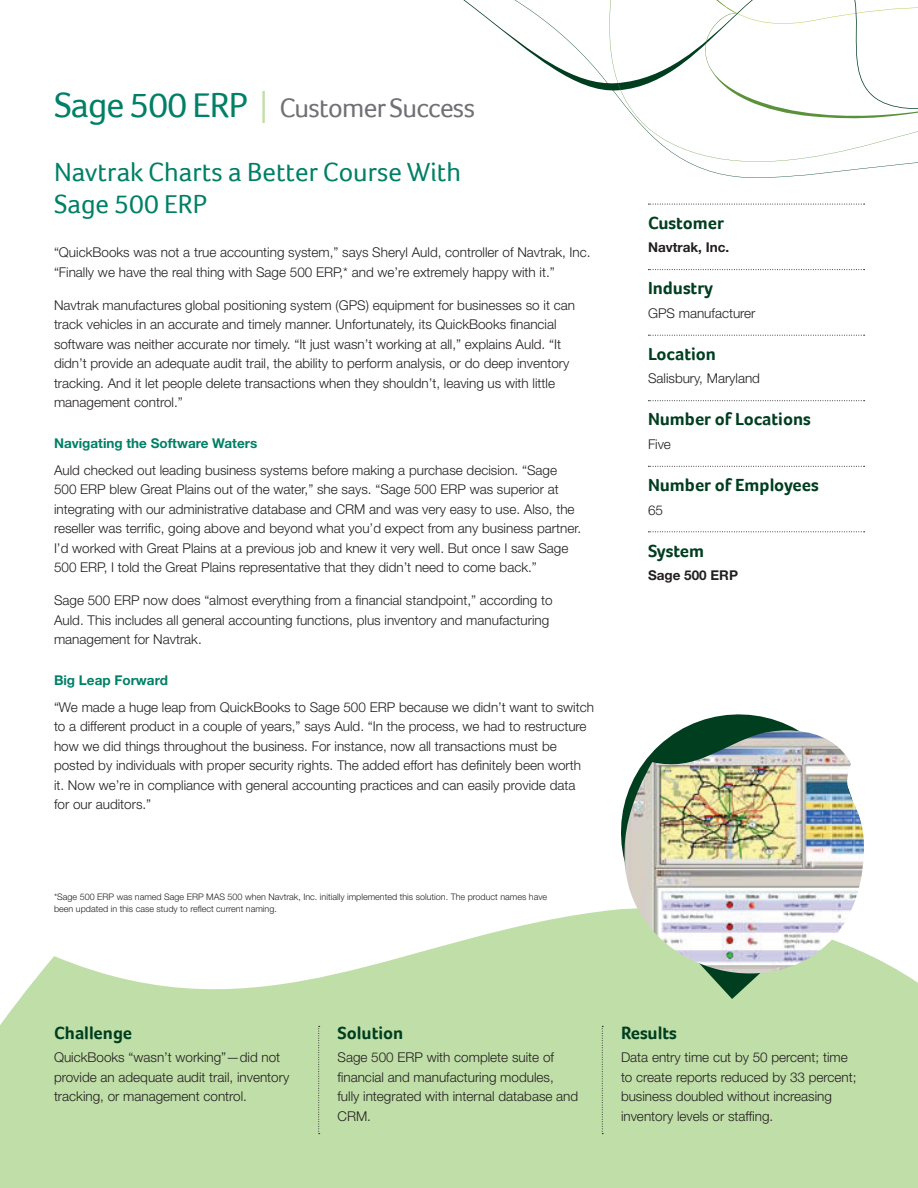
<style>
.page{position:relative;width:918px;height:1188px;background:#fff}
.page>*{position:absolute;margin:0;border:0;box-sizing:border-box;transform-origin:0 0}
.t1{font:27.3px "Foco";letter-spacing:-.025em;color:#717074}
.t2{font:27px/32.2px "Foco";color:#008066}
.Side_Header{font:700 18px "Foco";color:#003e20}
.Bottom_Challenge_Hea{font:700 18px "Foco";color:#003e20}
.Body{font:300 13.5px/19.5px "Helvetica Neue LT Std";color:#231f20}
.Subhead{font:700 13.5px "Helvetica Neue LT Std";color:#008066}
.Bold_Body{font:700 13.5px "Helvetica Neue LT Std";color:#231f20}
.t3{font:300 9px/12.8px "Helvetica Neue LT Std";color:#231f20}
.s1{font-size:35.85px;color:#008066}
.s2{font-family:"Helvetica Neue LT Std";font-weight:300;font-size:44.85px;color:#c0dea8}
</style>
<div class="page">
<svg style="left:0;top:910px;width:918px;height:278px;fill:#c0dea8"></svg>
<svg style="left:463px;top:0;width:455px;height:178px"></svg>
<svg style="left:608px;top:714px;width:262px;height:285px;fill:#c0dea8"></svg>
<img style="left:621px;top:730px;width:245px;height:244px">
<svg style="left:648px;top:204px;width:217px;height:1px"></svg>
<svg style="left:648px;top:269px;width:217px;height:1px"></svg>
<svg style="left:648px;top:335px;width:217px;height:1px"></svg>
<svg style="left:648px;top:400px;width:217px;height:1px"></svg>
<svg style="left:648px;top:466px;width:217px;height:1px"></svg>
<svg style="left:648px;top:531px;width:217px;height:1px"></svg>
<svg style="left:602px;top:1026px;width:1px;height:108px"></svg>
<svg style="left:318px;top:1026px;width:2px;height:108px"></svg>
<p class="t1" style="left:54px;top:92px;width:423px"><span class="s1">Sage 500 ERP</span> <span class="s2">I</span> Customer Success</p>
<p class="t2" style="left:54px;top:156px;width:409px">Navtrak Charts a Better Course With<br>Sage 500 ERP</p>
<p class="Body" style="left:54px;top:242px;width:538px">“QuickBooks was not a true accounting system,” says Sheryl Auld, controller of Navtrak, Inc. “Finally we have the real thing with Sage 500 ERP,* and we’re extremely happy with it.”</p>
<p class="Body" style="left:54px;top:295px;width:523px">Navtrak manufactures global positioning system (GPS) equipment for businesses so it can track vehicles in an accurate and timely manner. Unfortunately, its QuickBooks financial software was neither accurate nor timely. “It just wasn’t working at all,” explains Auld. “It didn’t provide an adequate audit trail, the ability to perform analysis, or do deep inventory tracking. And it let people delete transactions when they shouldn’t, leaving us with little management control.”</p>
<p class="Subhead" style="left:54px;top:435px;width:205px">Navigating the Software Waters</p>
<p class="Body" style="left:54px;top:460px;width:529px">Auld checked out leading business systems before making a purchase decision. “Sage 500 ERP blew Great Plains out of the water,” she says. “Sage 500 ERP was superior at integrating with our administrative database and CRM and was very easy to use. Also, the reseller was terrific, going above and beyond what you’d expect from any business partner.<br>I’d worked with Great Plains at a previous job and knew it very well. But once I saw Sage 500 ERP, I told the Great Plains representative that they didn’t need to come back.”</p>
<p class="Body" style="left:54px;top:590px;width:500px">Sage 500 ERP now does “almost everything from a financial standpoint,” according to<br>Auld. This includes all general accounting functions, plus inventory and manufacturing management for Navtrak.</p>
<p class="Subhead" style="left:54px;top:672px;width:115px">Big Leap Forward</p>
<p class="Body" style="left:54px;top:697px;width:541px">“We made a huge leap from QuickBooks to Sage 500 ERP because we didn’t want to switch to a different product in a couple of years,” says Auld. “In the process, we had to restructure how we did things throughout the business. For instance, now all transactions must be posted by individuals with proper security rights. The added effort has definitely been worth it. Now we’re in compliance with general accounting practices and can easily provide data for our auditors.”</p>
<p class="t3" style="left:54px;top:890px;width:495px">*Sage 500 ERP was named Sage ERP MAS 500 when Navtrak, Inc. initially implemented this solution. The product names have been updated in this case study to reflect current naming.</p>
<p class="Side_Header" style="left:648px;top:212px;width:77px">Customer</p>
<p class="Bold_Body" style="left:648px;top:239px;width:83px">Navtrak, Inc.</p>
<p class="Side_Header" style="left:648px;top:278px;width:67px">Industry</p>
<p class="Body" style="left:648px;top:303px;width:109px">GPS manufacturer</p>
<p class="Side_Header" style="left:648px;top:343px;width:70px">Location</p>
<p class="Body" style="left:648px;top:369px;width:114px">Salisbury, Maryland</p>
<p class="Side_Header" style="left:648px;top:409px;width:164px">Number of Locations</p>
<p class="Body" style="left:648px;top:434px;width:25px">Five</p>
<p class="Side_Header" style="left:648px;top:474px;width:172px">Number of Employees</p>
<p class="Body" style="left:648px;top:500px;width:17px">65</p>
<p class="Side_Header" style="left:648px;top:540px;width:58px">System</p>
<p class="Bold_Body" style="left:648px;top:567px;width:92px">Sage 500 ERP</p>
<p class="Bottom_Challenge_Hea" style="left:54px;top:1022px;width:80px">Challenge</p>
<p class="Body" style="left:54px;top:1047px;width:237px">QuickBooks “wasn’t working”—did not provide an adequate audit trail, inventory tracking, or management control.</p>
<p class="Bottom_Challenge_Hea" style="left:338px;top:1022px;width:67px">Solution</p>
<p class="Body" style="left:338px;top:1047px;width:242px">Sage 500 ERP with complete suite of financial and manufacturing modules, fully integrated with internal database and<br>CRM.</p>
<p class="Bottom_Challenge_Hea" style="left:621px;top:1022px;width:57px">Results</p>
<p class="Body" style="left:621px;top:1047px;width:237px">Data entry time cut by 50 percent; time to create reports reduced by 33 percent; business doubled without increasing inventory levels or staffing.</p>
</div>
